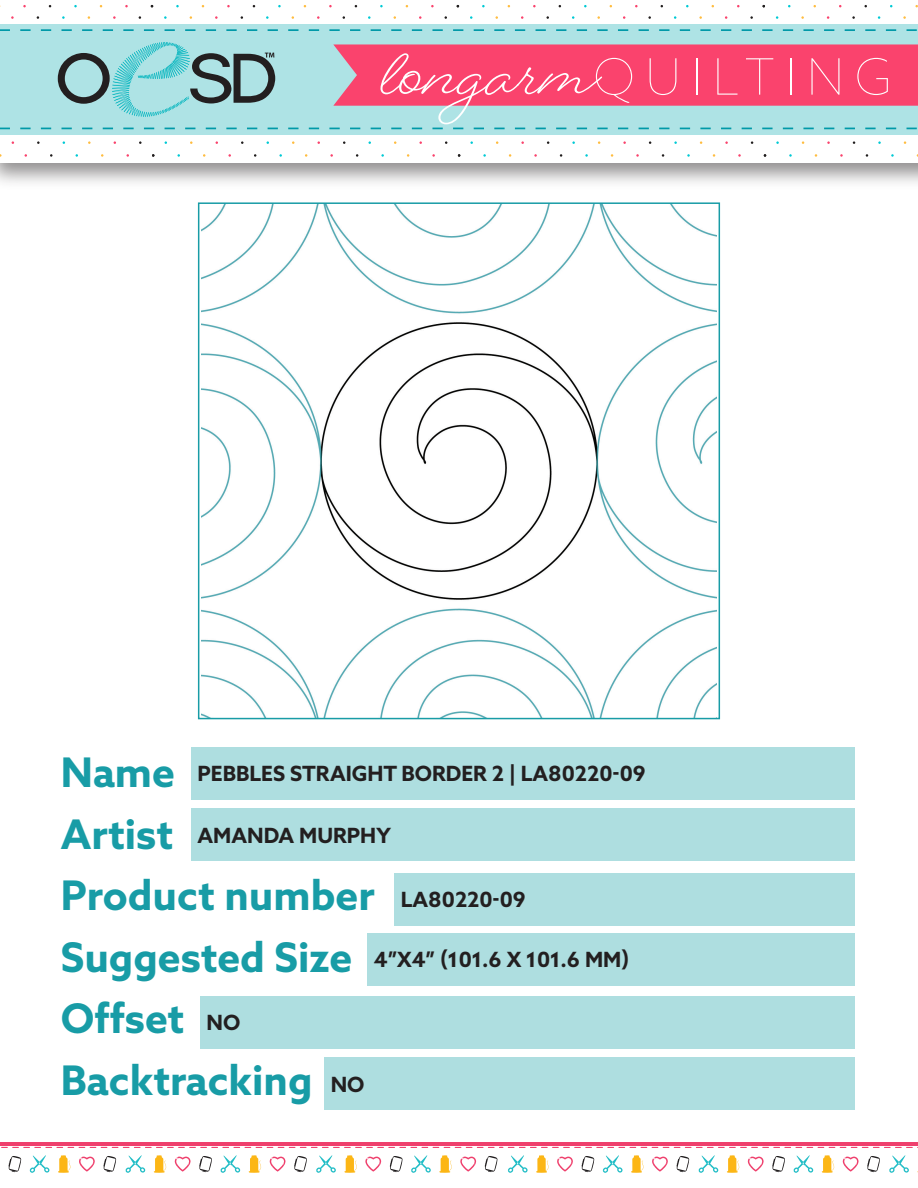
<style>
.page{position:relative;width:918px;height:1188px;background:#fff}
.page>*{position:absolute;margin:0;border:0;box-sizing:border-box;transform-origin:0 0}
.t1{font:100 50.25px "Azo Sans";letter-spacing:.2em;color:#fff}
.t2{font:700 40.8px/61.5px "Azo Sans";color:#189ca6}
.t3{font:700 21px "Azo Sans";color:#231f20}
</style>
<div class="page">
<img style="left:201px;top:205px;width:516px;height:511px">
<div style="left:198px;top:202px;width:522px;height:517px;border:2px solid #189ca6"></div>
<div style="left:0;top:24px;width:918px;height:110px;background:#aee3e5"></div>
<svg style="left:0;top:29px;width:917px;height:2px"></svg>
<svg style="left:0;top:128px;width:330px;height:2px"></svg>
<svg style="left:57px;top:42px;width:219px;height:75px"></svg>
<svg style="left:330px;top:44px;width:588px;height:86px"></svg>
<svg style="left:8px;top:1156px;width:13px;height:16px"></svg>
<svg style="left:58px;top:1155px;width:13px;height:18px"></svg>
<svg style="left:79px;top:1157px;width:16px;height:15px"></svg>
<svg style="left:30px;top:1155px;width:19px;height:18px"></svg>
<svg style="left:103px;top:1156px;width:13px;height:16px"></svg>
<svg style="left:154px;top:1155px;width:12px;height:18px"></svg>
<svg style="left:175px;top:1157px;width:16px;height:15px"></svg>
<svg style="left:126px;top:1155px;width:19px;height:18px"></svg>
<svg style="left:199px;top:1156px;width:13px;height:16px"></svg>
<svg style="left:248px;top:1155px;width:13px;height:18px"></svg>
<svg style="left:270px;top:1157px;width:16px;height:15px"></svg>
<svg style="left:221px;top:1155px;width:19px;height:18px"></svg>
<svg style="left:294px;top:1156px;width:13px;height:16px"></svg>
<svg style="left:344px;top:1155px;width:13px;height:18px"></svg>
<svg style="left:365px;top:1157px;width:16px;height:15px"></svg>
<svg style="left:316px;top:1155px;width:20px;height:18px"></svg>
<svg style="left:390px;top:1156px;width:13px;height:16px"></svg>
<svg style="left:439px;top:1155px;width:13px;height:18px"></svg>
<svg style="left:460px;top:1157px;width:16px;height:15px"></svg>
<svg style="left:411px;top:1155px;width:20px;height:18px"></svg>
<svg style="left:485px;top:1156px;width:13px;height:16px"></svg>
<hr style="left:0;top:1142px;width:502px;height:3px;background:#ef406d">
<svg style="left:1px;top:1147px;width:494px;height:1px"></svg>
<svg style="left:536px;top:1155px;width:13px;height:18px"></svg>
<svg style="left:557px;top:1157px;width:16px;height:15px"></svg>
<svg style="left:508px;top:1155px;width:20px;height:18px"></svg>
<svg style="left:581px;top:1156px;width:13px;height:16px"></svg>
<svg style="left:631px;top:1155px;width:13px;height:18px"></svg>
<svg style="left:652px;top:1157px;width:16px;height:15px"></svg>
<svg style="left:603px;top:1155px;width:20px;height:18px"></svg>
<svg style="left:676px;top:1156px;width:13px;height:16px"></svg>
<svg style="left:727px;top:1155px;width:12px;height:18px"></svg>
<svg style="left:748px;top:1157px;width:16px;height:15px"></svg>
<svg style="left:699px;top:1155px;width:19px;height:18px"></svg>
<svg style="left:772px;top:1156px;width:13px;height:16px"></svg>
<svg style="left:822px;top:1155px;width:12px;height:18px"></svg>
<svg style="left:843px;top:1157px;width:16px;height:15px"></svg>
<svg style="left:794px;top:1155px;width:19px;height:18px"></svg>
<svg style="left:867px;top:1156px;width:13px;height:16px"></svg>
<svg style="left:889px;top:1155px;width:20px;height:18px"></svg>
<hr style="left:500px;top:1142px;width:418px;height:3px;background:#ef406d">
<svg style="left:499px;top:1147px;width:419px;height:1px"></svg>
<div style="left:191px;top:747px;width:664px;height:53px;background:#aedee0"></div>
<div style="left:191px;top:808px;width:664px;height:53px;background:#aedee0"></div>
<div style="left:394px;top:873px;width:461px;height:52px;background:#aedee0"></div>
<div style="left:367px;top:933px;width:488px;height:52px;background:#aedee0"></div>
<div style="left:200px;top:996px;width:655px;height:52px;background:#aedee0"></div>
<div style="left:324px;top:1057px;width:531px;height:53px;background:#aedee0"></div>
<h1 class="t1" style="left:593px;top:45px;width:300px">QUILTING</h1>
<h2 class="t2" style="left:61px;top:741px;width:315px">Name<br>Artist<br>Product number<br>Suggested Size<br>Offset<br>Backtracking</h2>
<p class="t3" style="left:198px;top:760px;width:450px">PEBBLES STRAIGHT BORDER 2 | LA80220-09</p>
<p class="t3" style="left:198px;top:822px;width:195px">AMANDA MURPHY</p>
<p class="t3" style="left:401px;top:886px;width:126px">LA80220-09</p>
<p class="t3" style="left:374px;top:946px;width:257px">4”X4” (101.6 X 101.6 MM)</p>
<p class="t3" style="left:207px;top:1009px;width:35px">NO</p>
<p class="t3" style="left:331px;top:1070px;width:35px">NO</p>
</div>
